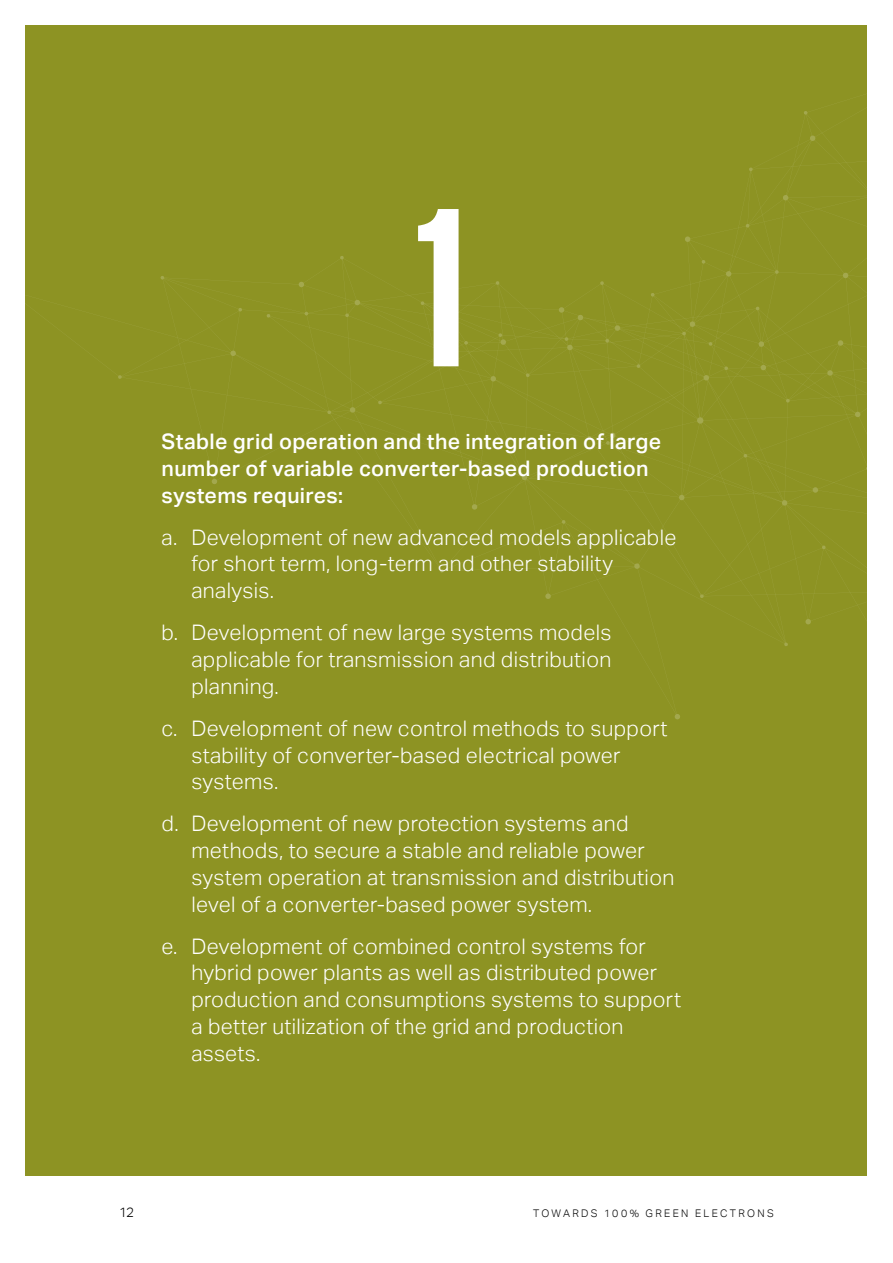
<style>
.page{position:relative;width:893px;height:1263px;background:#fff}
.page>*{position:absolute;margin:0;border:0;box-sizing:border-box;transform-origin:0 0}
.t1{font:700 224.7px "Interstate Compressed";color:#fff}
.t2{font:300 21.45px/26.8px "Aktiv Grotesk";letter-spacing:.015em;color:#fff}
.t3{font:500 21.45px/26.8px "Aktiv Grotesk";letter-spacing:.015em;color:#fff}
.t4{font:300 13.5px "Aktiv Grotesk";color:#000}
.t5{font:300 10.5px "Aktiv Grotesk";letter-spacing:.22em;color:#000}
</style>
<div class="page">
<div style="left:26px;top:26px;width:841px;height:1150px;background:#8d9323"></div>
<svg style="left:25px;top:75px;width:842px;height:645px"></svg>
<h1 class="t1" style="left:415px;top:163px;width:56px">1</h1>
<p class="t3" style="left:162px;top:428px;width:501px">Stable grid operation and the integration of large number of variable converter-based production systems requires:</p>
<p class="t2" style="left:191px;top:524px;width:487px;text-indent:-30px">a. Development of new advanced models applicable for short term, long-term and other stability analysis.</p>
<p class="t2" style="left:191px;top:619px;width:422px;text-align:justify;text-indent:-30px">b. Development of new large systems models applicable for transmission and distribution planning.</p>
<p class="t2" style="left:191px;top:715px;width:478px;text-indent:-30px">c. Development of new control methods to support stability of converter-based electrical power systems.</p>
<p class="t2" style="left:191px;top:810px;width:484px;text-indent:-30px">d. Development of new protection systems and methods, to secure a stable and reliable power system operation at transmission and distribution level of a converter-based power system.</p>
<p class="t2" style="left:191px;top:933px;width:491px;text-indent:-30px">e. Development of combined control systems for hybrid power plants as well as distributed power production and consumptions systems to support a better utilization of the grid and production assets.</p>
<p class="t4" style="left:119px;top:1204px;width:17px">12</p>
<p class="t5" style="left:533px;top:1207px;width:242px">TOWARDS 100% GREEN ELECTRONS</p>
</div>
